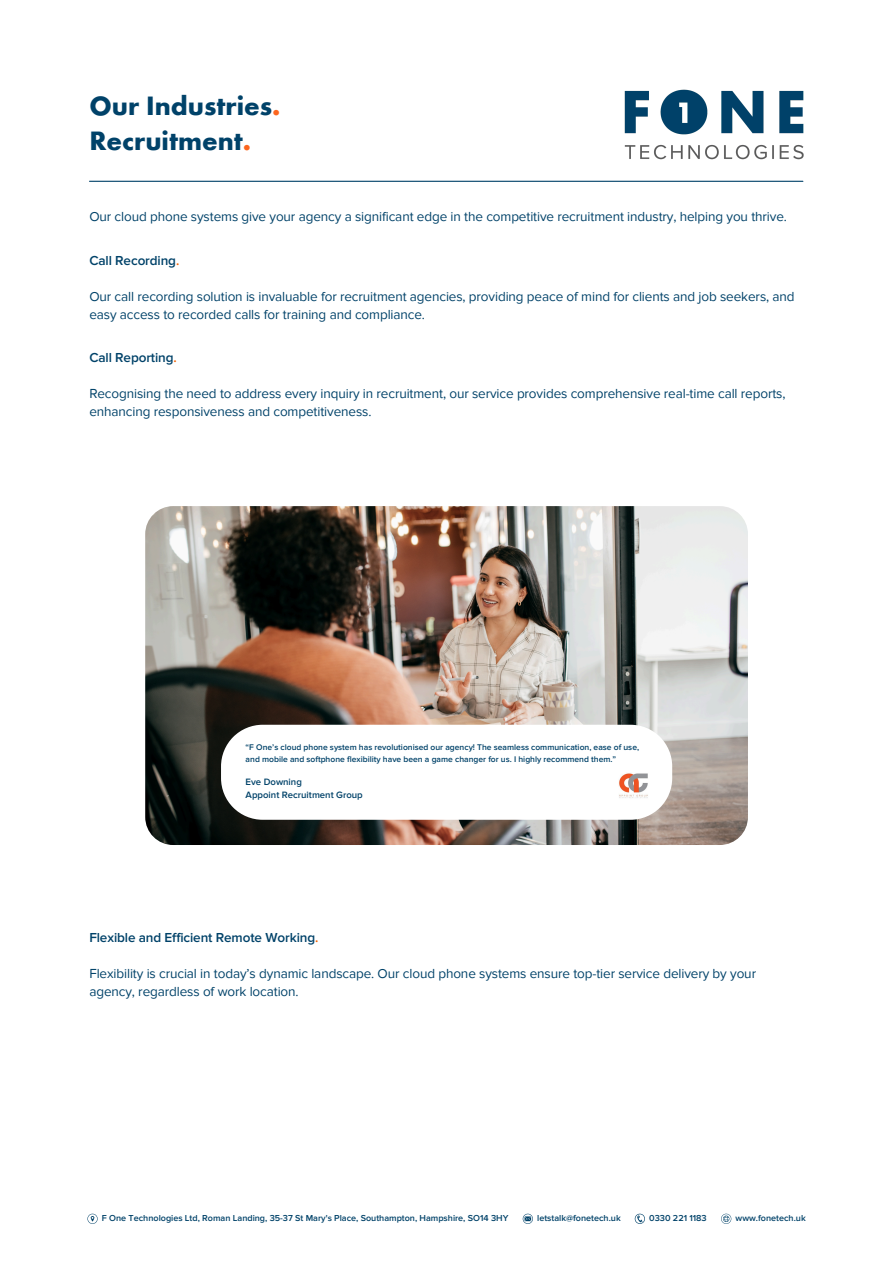
<style>
.page{position:relative;width:894px;height:1264px;background:#fff}
.page>*{position:absolute;margin:0;border:0;box-sizing:border-box;transform-origin:0 0}
.t1{font:27.45px "Futura T Bold";color:#004269}
.t2{font:13.5px/18px "Proxima Nova";letter-spacing:-.01em;color:#004269}
.t3{font:600 13.5px "Proxima Nova";letter-spacing:-.01em;color:#004269}
.t4{font:600 9.6px/12.8px "Proxima Nova";color:#004269}
.t5{font:600 9px "Proxima Nova";color:#004269}
.t6{font:600 8.55px/11.2px "Proxima Nova";color:#004269}
.s1{color:#fc661f}
.s2{color:#f26101}
</style>
<div class="page">
<img style="left:624px;top:89px;width:179px;height:71px">
<hr style="left:89px;top:181px;width:713px;height:1px;background:#004269">
<svg style="left:87px;top:1213px;width:10px;height:10px"></svg>
<svg style="left:634px;top:1213px;width:10px;height:10px"></svg>
<svg style="left:522px;top:1213px;width:10px;height:10px"></svg>
<svg style="left:721px;top:1213px;width:10px;height:10px"></svg>
<img style="left:145px;top:506px;width:602px;height:339px;border-radius:28px">
<svg style="left:221px;top:724px;width:451px;height:95px"></svg>
<img style="left:618px;top:772px;width:29px;height:29px">
<p class="t1" style="left:89px;top:95px;width:192px">Our Industries<span class="s1">.</span></p>
<h4 class="t1" style="left:89px;top:130px;width:163px">Recruitment<span class="s1">.</span></h4>
<p class="t2" style="left:89px;top:208px;width:699px">Our cloud phone systems give your agency a significant edge in the competitive recruitment industry, helping you thrive.</p>
<h2 class="t3" style="left:89px;top:252px;width:91px">Call Recording<span class="s2">.</span></h2>
<h3 class="t2" style="left:89px;top:287px;width:706px">Our call recording solution is invaluable for recruitment agencies, providing peace of mind for clients and job seekers, and easy access to recorded calls for training and compliance.</h3>
<p class="t3" style="left:89px;top:350px;width:89px">Call Reporting<span class="s2">.</span></p>
<h4 class="t2" style="left:89px;top:385px;width:697px">Recognising the need to address every inquiry in recruitment, our service provides comprehensive real-time call reports, enhancing responsiveness and competitiveness.</h4>
<h2 class="t6" style="left:245px;top:742px;width:395px">“F One’s cloud phone system has revolutionised our agency! The seamless communication, ease of use, and mobile and softphone flexibility have been a game changer for us. I highly recommend them.”</h2>
<h3 class="t4" style="left:245px;top:775px;width:119px">Eve Downing<br>Appoint Recruitment Group</h3>
<p class="t3" style="left:89px;top:929px;width:230px">Flexible and Efficient Remote Working<span class="s2">.</span></p>
<h4 class="t2" style="left:89px;top:964px;width:668px">Flexibility is crucial in today’s dynamic landscape. Our cloud phone systems ensure top-tier service delivery by your agency, regardless of work location.</h4>
<h1 class="t5" style="left:102px;top:1212px;width:408px">F One Technologies Ltd, Roman Landing, 35-37 St Mary's Place, Southampton, Hampshire, SO14 3HY</h1>
<h3 class="t5" style="left:537px;top:1212px;width:85px">letstalk@fonetech.uk</h3>
<p class="t5" style="left:649px;top:1212px;width:59px">0330 221 1183</p>
<h2 class="t5" style="left:735px;top:1212px;width:72px">www.fonetech.uk</h2>
</div>
